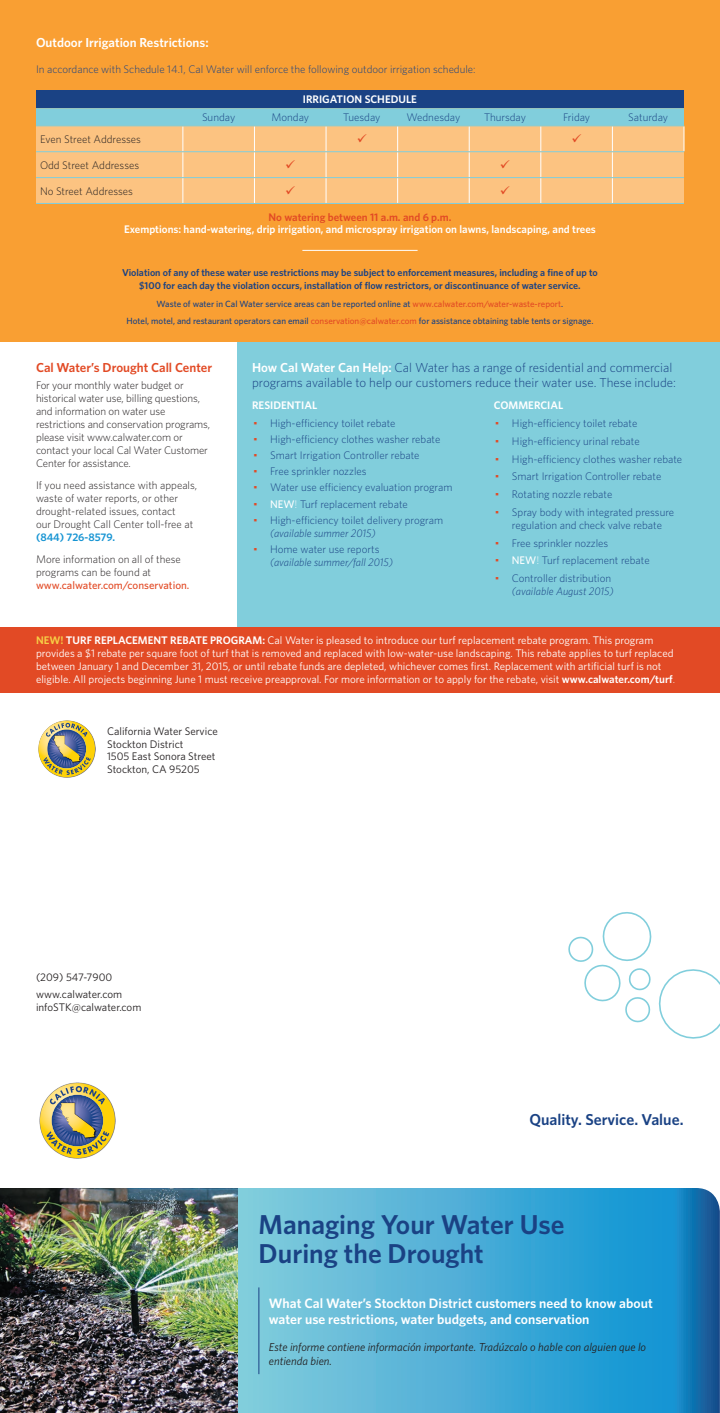
<style>
.page{position:relative;width:720px;height:1413px;background:#fff}
.page>*{position:absolute;margin:0;border:0;box-sizing:border-box;transform-origin:0 0}
.t1{font:600 27.4px/29.5px "Whitney";color:#1a4284}
.t2{font:600 15.8px "Whitney";color:#1a4284}
.subs{font:600 13.7px/15.7px "Whitney";color:#fff}
.t3{font:300 13px/15px "Whitney";color:#1a4284}
.t4{font:600 13px "Whitney";color:#fff}
.t5{font:600 13px "Whitney";color:#e24a25}
.t6{font:italic 11.6px/13.7px "Whitney";color:#231f20}
.t7{font:300 11px/17.7px "Whitney";color:#1a4284}
.t8{font:11px/13px "Whitney";color:#fff}
.t9{font:300 11px/13px "Whitney";letter-spacing:-.01em;color:#231f20}
.t10{font:11px/12.7px "Whitney";color:#231f20}
.t11{font:600 11px "Whitney";color:#fff}
.t12{font:italic 300 11px/16.1px "Whitney";color:#1a4284}
.t13{font:600 11px "Whitney";color:#e24a25}
.t14{font:500 11px "Whitney";color:#e24a25}
.t15{font:600 11px "Whitney";color:#1694d3}
.t16{font:600 10px/13px "Whitney";color:#1a4284;text-align:center}
.t17{font:500 9px/17.5px "Whitney";color:#1a4284;text-align:center}
.s1{color:#e24a25}
.s2{font-weight:600;color:#fff}
.s3{font-weight:400;font-size:24px;color:#e24a25}
.s4{font-weight:500;color:#fff}
.s5{color:#fff}
.s6{font-weight:400;font-style:normal;font-size:24px;color:#e24a25}
.s7{font-style:normal}
.s8{font-weight:600;color:#f6cf46}
.s9{font-weight:600}
.s10{font-weight:300}
</style>
<div class="page">
<img style="left:38px;top:720px;width:58px;height:58px">
<svg style="left:39px;top:721px;width:56px;height:56px"></svg>
<svg style="left:568px;top:912px;width:152px;height:127px"></svg>
<div style="left:238px;top:335px;width:482px;height:316px;background:#81cedc"></div>
<div style="left:0;top:628px;width:720px;height:65px;background:#e24a25"></div>
<div style="left:0;top:0;width:720px;height:342px;background:#f99f33"></div>
<hr style="left:302px;top:250px;width:116px;height:1px;background:#fff">
<div style="left:36px;top:91px;width:648px;height:17px;background:#1a4284"></div>
<hr style="left:36px;top:203px;width:147px;height:1px;background:#81cedc">
<hr style="left:183px;top:203px;width:71px;height:1px;background:#81cedc">
<hr style="left:254px;top:203px;width:72px;height:1px;background:#81cedc">
<hr style="left:326px;top:203px;width:72px;height:1px;background:#81cedc">
<hr style="left:398px;top:203px;width:71px;height:1px;background:#81cedc">
<hr style="left:469px;top:203px;width:72px;height:1px;background:#81cedc">
<hr style="left:541px;top:203px;width:71px;height:1px;background:#81cedc">
<hr style="left:612px;top:203px;width:72px;height:1px;background:#81cedc">
<svg style="left:238px;top:1188px;width:482px;height:225px;background:#46a9d3"></svg>
<img style="left:71px;top:1115px;width:45px;height:44px">
<img style="left:40px;top:1083px;width:75px;height:75px">
<hr style="left:259px;top:1287px;width:1px;height:87px;background:#1a4284">
<img style="left:0;top:1188px;width:238px;height:225px">
<svg style="left:36px;top:108px;width:649px;height:95px;background:#e2c594"></svg>
<p class="t4" style="left:36px;top:34px;width:174px">Outdoor Irrigation Restrictions:</p>
<p class="t7" style="left:36px;top:60px;width:441px">In accordance with Schedule 14.1, Cal Water will enforce the following outdoor irrigation schedule:</p>
<p class="t11" style="left:303px;top:92px;width:116px">IRRIGATION SCHEDULE</p>
<p class="t9" style="left:40px;top:133px;width:102px">Even Street Addresses</p>
<p class="t9" style="left:40px;top:158px;width:101px">Odd Street Addresses</p>
<p class="t9" style="left:40px;top:184px;width:94px">No Street Addresses</p>
<p class="t7" style="left:202px;top:108px;width:35px">Sunday</p>
<p class="t7" style="left:271px;top:108px;width:39px">Monday</p>
<p class="t7" style="left:343px;top:108px;width:39px">Tuesday</p>
<p class="t7" style="left:407px;top:108px;width:55px">Wednesday</p>
<p class="t7" style="left:484px;top:108px;width:43px">Thursday</p>
<p class="t7" style="left:563px;top:108px;width:29px">Friday</p>
<p class="t7" style="left:628px;top:108px;width:41px">Saturday</p>
<p class="t13" style="left:269px;top:209px;width:184px">No watering between 11 a.m. and 6 p.m.</p>
<p class="t11" style="left:124px;top:222px;width:473px">Exemptions: hand-watering, drip irrigation, and microspray irrigation on lawns, landscaping, and trees</p>
<p class="t16" style="left:122px;top:266px;width:477px">Violation of any of these water use restrictions may be subject to enforcement measures, including a fine of up to $100 for each day the violation occurs, installation of flow restrictors, or discontinuance of water service.</p>
<p class="t17" style="left:127px;top:295px;width:468px">Waste of water in Cal Water service areas can be reported online at <span class="s1">www.calwater.com/water-waste-report</span>.<br>Hotel, motel, and restaurant operators can email <span class="s1">conservation@calwater.com</span> for assistance obtaining table tents or signage.</p>
<p class="t5" style="left:36px;top:358px;width:178px">Cal Water’s Drought Call Center</p>
<p class="t9" style="left:36px;top:378px;width:176px">For your monthly water budget or historical water use, billing questions, and information on water use restrictions and conservation programs, please visit www.calwater.com or contact your local Cal Water Customer Center for assistance.</p>
<p class="t9" style="left:36px;top:479px;width:163px">If you need assistance with appeals, waste of water reports, or other drought-related issues, contact<br>our Drought Call Center toll-free at</p>
<p class="t15" style="left:36px;top:530px;width:81px">(844) 726-8579.</p>
<p class="t9" style="left:36px;top:553px;width:146px">More information on all of these programs can be found at</p>
<p class="t14" style="left:36px;top:578px;width:155px">www.calwater.com/conservation.</p>
<p class="t3" style="left:252px;top:359px;width:425px"><span class="s2">How Cal Water Can Help:</span> Cal Water has a range of residential and commercial programs available to help our customers reduce their water use. These include:</p>
<p class="t7" style="left:252px;top:396px;width:145px"><span class="s2">RESIDENTIAL<br></span><span class="s3">·</span> High-efficiency toilet rebate</p>
<p class="t7" style="left:252px;top:431px;width:202px;line-height:16.1px"><span class="s3">·</span> High-efficiency clothes washer rebate<br><span class="s3">·</span> Smart Irrigation Controller rebate<br><span class="s3">·</span> Free sprinkler nozzles<br><span class="s3">·</span> Water use efficiency evaluation program <span class="s3">·</span> <span class="s4">NEW</span><span class="s5">!</span> Turf replacement rebate<br><span class="s3">·</span> High-efficiency toilet delivery program</p>
<p class="t12" style="left:252px;top:525px;width:129px;text-indent:18px">(available summer 2015) <span class="s6">·</span> <span class="s7">Home water use reports</span></p>
<p class="t12" style="left:270px;top:554px;width:124px">(available summer/fall 2015)</p>
<p class="t7" style="left:494px;top:396px;width:190px"><span class="s2">COMMERCIAL<br></span><span class="s3">·</span> High-efficiency toilet rebate<br><span class="s3">·</span> High-efficiency urinal rebate<br><span class="s3">·</span> High-efficiency clothes washer rebate <span class="s3">·</span> Smart Irrigation Controller rebate<br><span class="s3">·</span> Rotating nozzle rebate<br><span class="s3">·</span> Spray body with integrated pressure</p>
<p class="t7" style="left:494px;top:516px;width:170px;text-indent:18px">regulation and check valve rebate <span class="s3">·</span> Free sprinkler nozzles<br><span class="s3">·</span> <span class="s4">NEW</span><span class="s5">!</span> Turf replacement rebate<br><span class="s3">·</span> Controller distribution</p>
<p class="t12" style="left:512px;top:583px;width:103px">(available August 2015)</p>
<p class="t8" style="left:36px;top:633px;width:641px"><span class="s8">NEW!</span> <span class="s9">TURF REPLACEMENT REBATE PROGRAM:</span> Cal Water is pleased to introduce our turf replacement rebate program. This program provides a $1 rebate per square foot of turf that is removed and replaced with low-water-use landscaping. This rebate applies to turf replaced between January 1 and December 31, 2015, or until rebate funds are depleted, whichever comes first. Replacement with artificial turf is not eligible. All projects beginning June 1 must receive preapproval. For more information or to apply for the rebate, visit <span class="s9">www.calwater.com/turf</span><span class="s10">.</span></p>
<p class="t10" style="left:107px;top:725px;width:112px">California Water Service<br>Stockton District<br>1505 East Sonora Street<br>Stockton, CA 95205</p>
<p class="t10" style="left:36px;top:971px;width:78px">(209) 547-7900</p>
<p class="t10" style="left:36px;top:988px;width:107px">www.calwater.com infoSTK@calwater.com</p>
<h2 class="t2" style="left:529px;top:1109px;width:156px">Quality. Service. Value.</h2>
<h1 class="t1" style="left:259px;top:1209px;width:308px">Managing Your Water Use<br>During the Drought</h1>
<p class="subs" style="left:269px;top:1295px;width:385px">What Cal Water’s Stockton District customers need to know about water use restrictions, water budgets, and conservation</p>
<p class="t6" style="left:269px;top:1340px;width:379px">Este informe contiene información importante. Tradúzcalo o hable con alguien que lo entienda bien.</p>
</div>
